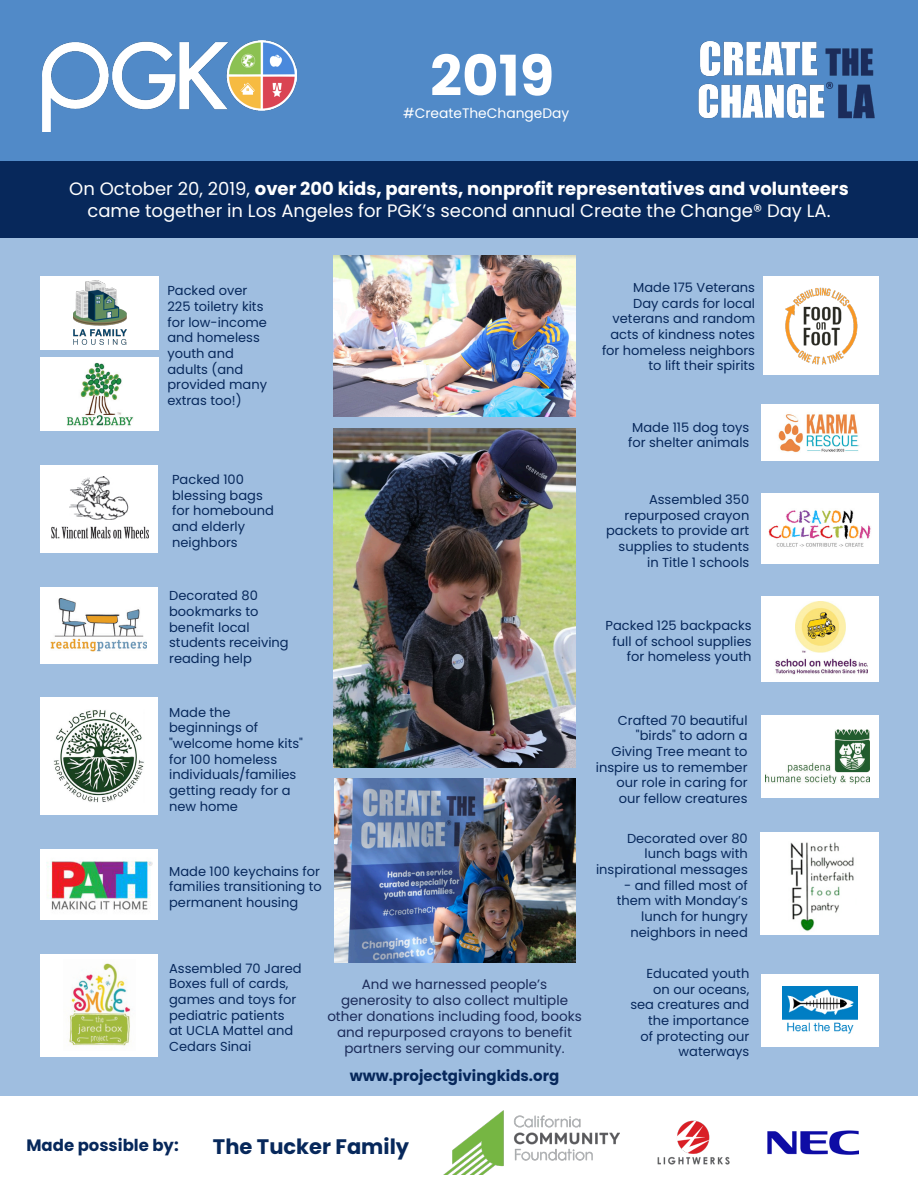
<style>
.page{position:relative;width:918px;height:1188px;background:#fff}
.page>*{position:absolute;margin:0;border:0;box-sizing:border-box;transform-origin:0 0}
.t1{font:700 55.95px "Poppins";color:#fff}
.t2{font:700 21px "Poppins";color:#07285b}
.t3{font:18px/21.6px "Poppins";color:#fff;text-align:center}
.t4{font:700 16.5px "Poppins";color:#07285b}
.t5{font:700 15px "Poppins";color:#07285b}
.t6{font:13.8px "Poppins";color:#fff}
.t7{font:13.5px/16.2px "Poppins";color:#1b2b59;text-align:center}
.t8{font:13.05px/15.6px "Poppins";color:#07285b;text-align:right}
.s1{font-weight:700}
</style>
<div class="page">
<div style="left:0;top:230px;width:918px;height:958px;background:#9fbee0"></div>
<div style="left:0;top:0;width:918px;height:230px;background:#518ac8"></div>
<div style="left:0;top:161px;width:918px;height:77px;background:#07285b"></div>
<div style="left:41px;top:849px;width:117px;height:71px;background:#fff"></div>
<img style="left:46px;top:861px;width:106px;height:49px">
<div style="left:762px;top:493px;width:117px;height:71px;background:#fff"></div>
<img style="left:769px;top:510px;width:102px;height:37px">
<div style="left:762px;top:596px;width:117px;height:85px;background:#fff"></div>
<img style="left:775px;top:658px;width:93px;height:17px">
<img style="left:795px;top:601px;width:51px;height:51px">
<div style="left:762px;top:974px;width:117px;height:73px;background:#fff"></div>
<img style="left:783px;top:986px;width:75px;height:48px">
<div style="left:762px;top:405px;width:117px;height:56px;background:#fff"></div>
<img style="left:778px;top:414px;width:81px;height:39px">
<div style="left:41px;top:465px;width:117px;height:88px;background:#fff"></div>
<img style="left:51px;top:526px;width:97px;height:13px">
<img style="left:69px;top:477px;width:60px;height:43px">
<img style="left:698px;top:41px;width:177px;height:78px">
<div style="left:762px;top:716px;width:117px;height:82px;background:#fff"></div>
<img style="left:766px;top:730px;width:104px;height:54px">
<div style="left:41px;top:587px;width:117px;height:76px;background:#fff"></div>
<img style="left:51px;top:599px;width:96px;height:52px">
<div style="left:764px;top:276px;width:115px;height:99px;background:#fff"></div>
<img style="left:785px;top:287px;width:73px;height:78px">
<div style="left:41px;top:698px;width:117px;height:117px;background:#fff"></div>
<img style="left:54px;top:710px;width:90px;height:93px">
<div style="left:41px;top:357px;width:118px;height:73px;background:#fff"></div>
<div style="left:41px;top:276px;width:118px;height:74px;background:#fff"></div>
<img style="left:73px;top:281px;width:53px;height:64px">
<img style="left:66px;top:362px;width:67px;height:64px">
<div style="left:41px;top:954px;width:117px;height:102px;background:#fff"></div>
<img style="left:68px;top:963px;width:63px;height:84px">
<div style="left:760px;top:832px;width:119px;height:103px;background:#fff"></div>
<img style="left:790px;top:842px;width:64px;height:89px">
<div style="left:0;top:1096px;width:918px;height:92px;background:#fff"></div>
<img style="left:443px;top:1110px;width:176px;height:65px">
<img style="left:768px;top:1130px;width:90px;height:25px">
<img style="left:657px;top:1120px;width:73px;height:45px">
<img style="left:334px;top:779px;width:241px;height:184px">
<img style="left:334px;top:256px;width:241px;height:161px">
<img style="left:333px;top:428px;width:243px;height:339px">
<img style="left:42px;top:40px;width:254px;height:92px">
<p class="t1" style="left:430px;top:44px;width:126px">2019</p>
<p class="t6" style="left:403px;top:105px;width:168px">#CreateTheChangeDay</p>
<p class="t3" style="left:69px;top:178px;width:781px">On October 20, 2019, <span class="s1">over 200 kids, parents, nonprofit representatives and volunteers </span>came together in Los Angeles for PGK’s second annual Create the Change® Day LA.</p>
<p class="t8" style="left:167px;top:283px;width:101px;text-align:left">Packed over<br>225 toiletry kits for low-income and homeless youth and adults (and provided many extras too!)</p>
<p class="t8" style="left:172px;top:472px;width:103px;text-align:left">Packed 100 blessing bags for homebound and elderly neighbors</p>
<p class="t8" style="left:169px;top:588px;width:121px;text-align:left">Decorated 80 bookmarks to benefit local students receiving reading help</p>
<p class="t8" style="left:602px;top:280px;width:155px">Made 175 Veterans<br>Day cards for local veterans and random acts of kindness notes for homeless neighbors to lift their spirits</p>
<p class="t8" style="left:628px;top:419px;width:123px;text-align:center">Made 115 dog toys for shelter animals</p>
<p class="t8" style="left:606px;top:492px;width:145px">Assembled 350 repurposed crayon packets to provide art supplies to students in Title 1 schools</p>
<p class="t8" style="left:606px;top:618px;width:147px">Packed 125 backpacks full of school supplies for homeless youth</p>
<p class="t8" style="left:169px;top:705px;width:135px;text-align:left">Made the beginnings of "welcome home kits" for 100 homeless individuals/families getting ready for a new home</p>
<p class="t8" style="left:169px;top:863px;width:154px;text-align:left">Made 100 keychains for families transitioning to permanent housing</p>
<p class="t8" style="left:169px;top:960px;width:134px;text-align:left">Assembled 70 Jared<br>Boxes full of cards, games and toys for pediatric patients<br>at UCLA Mattel and<br>Cedars Sinai</p>
<p class="t7" style="left:327px;top:976px;width:256px">And we harnessed people’s generosity to also collect multiple other donations including food, books and repurposed crayons to benefit partners serving our community.</p>
<p class="t5" style="left:350px;top:1067px;width:211px">www.projectgivingkids.org</p>
<p class="t8" style="left:596px;top:712px;width:153px">Crafted 70 beautiful "birds" to adorn a<br>Giving Tree meant to inspire us to remember our role in caring for our fellow creatures</p>
<p class="t8" style="left:596px;top:830px;width:153px">Decorated over 80 lunch bags with inspirational messages</p>
<p class="t8" style="left:617px;top:877px;width:133px">- and filled most of them with Monday’s lunch for hungry neighbors in need</p>
<p class="t8" style="left:630px;top:966px;width:121px">Educated youth on our oceans, sea creatures and the importance<br>of protecting our waterways</p>
<p class="t4" style="left:27px;top:1136px;width:154px">Made possible by:</p>
<p class="t2" style="left:213px;top:1134px;width:198px">The Tucker Family</p>
</div>
